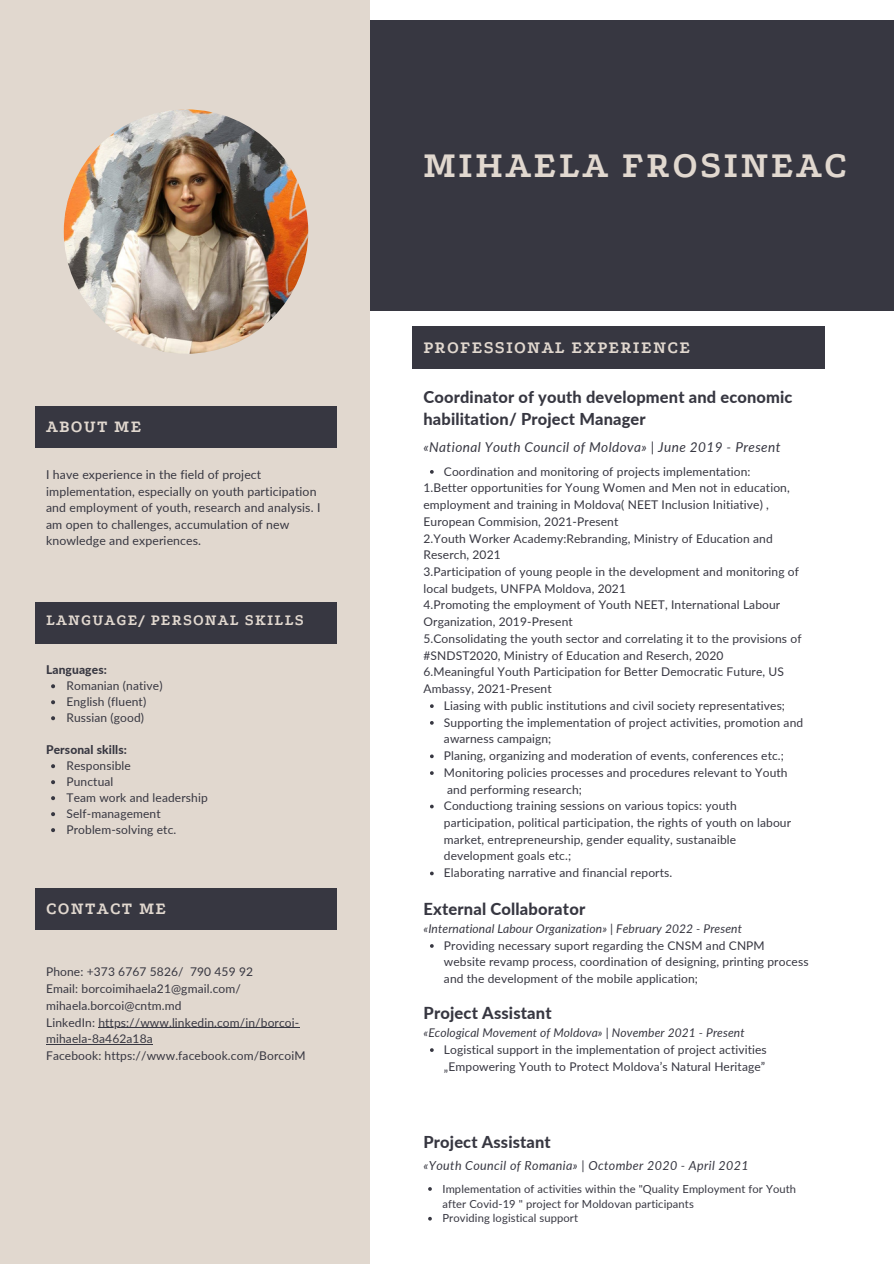
<style>
.page{position:relative;width:894px;height:1264px;background:#fff}
.page>*{position:absolute;margin:0;border:0;box-sizing:border-box;transform-origin:0 0}
.t1{font:700 37.95px "Podkova";letter-spacing:.06em;color:#e1d8cf}
.t2{font:700 17.7px "Podkova";letter-spacing:.07em;color:#e1d8cf}
.t3{font:700 17.55px "Podkova";letter-spacing:.07em;color:#e1d8cf}
.t4{font:800 16.5px "Lato";letter-spacing:.01em;color:#373741}
.t5{font:800 16.35px/22.2px "Lato";letter-spacing:.01em;color:#373741}
.t6{font:700 16.05px "Podkova";letter-spacing:.07em;color:#e1d8cf}
.t7{font:italic 13.65px "Lato";letter-spacing:.03em;color:#373741}
.t8{font:italic 12.45px "Lato";letter-spacing:.03em;color:#373741}
.t9{font:12.3px/16.5px "Lato";letter-spacing:.01em;color:#373741}
.t10{font:12px/16.6px "Lato";letter-spacing:.01em;color:#373741}
.t11{font:italic 12px "Lato";letter-spacing:.01em;color:#373741}
.t12{font:800 12px "Lato";letter-spacing:.01em;color:#373741}
.t13{font:11.1px/14.9px "Lato";letter-spacing:.01em;color:#373741}
</style>
<div class="page">
<div style="left:337px;top:20px;width:556px;height:291px;background:#373741"></div>
<div style="left:0;top:0;width:370px;height:1263px;background:#e1d8cf"></div>
<div style="left:412px;top:326px;width:412px;height:42px;background:#373741"></div>
<svg style="left:430px;top:470px;width:3px;height:4px"></svg>
<svg style="left:430px;top:704px;width:3px;height:4px"></svg>
<svg style="left:430px;top:754px;width:3px;height:4px"></svg>
<svg style="left:430px;top:771px;width:3px;height:4px"></svg>
<div style="left:35px;top:406px;width:302px;height:41px;background:#373741"></div>
<div style="left:35px;top:601px;width:302px;height:42px;background:#373741"></div>
<svg style="left:51px;top:684px;width:4px;height:4px"></svg>
<svg style="left:51px;top:700px;width:4px;height:4px"></svg>
<svg style="left:51px;top:716px;width:4px;height:4px"></svg>
<svg style="left:51px;top:764px;width:4px;height:4px"></svg>
<svg style="left:51px;top:780px;width:4px;height:4px"></svg>
<svg style="left:51px;top:796px;width:4px;height:4px"></svg>
<svg style="left:51px;top:812px;width:4px;height:4px"></svg>
<svg style="left:51px;top:828px;width:4px;height:4px"></svg>
<div style="left:35px;top:887px;width:302px;height:42px;background:#373741"></div>
<hr style="left:98px;top:1027px;width:201px;height:1px;background:#373741">
<hr style="left:46px;top:1044px;width:107px;height:1px;background:#373741">
<img style="left:64px;top:109px;width:244px;height:245px;border-radius:50%">
<p class="t3" style="left:46px;top:417px;width:97px">ABOUT ME</p>
<p class="t9" style="left:46px;top:466px;width:276px">I have experience in the field of project implementation, especially on youth participation and employment of youth, research and analysis. I am open to challenges, accumulation of new knowledge and experiences.</p>
<p class="t6" style="left:46px;top:611px;width:259px">LANGUAGE/ PERSONAL SKILLS</p>
<p class="t12" style="left:46px;top:662px;width:62px">Languages:</p>
<p class="t10" style="left:66px;top:677px;width:98px">Romanian (native)</p>
<p class="t10" style="left:66px;top:693px;width:81px">English (fluent)</p>
<p class="t10" style="left:66px;top:709px;width:79px">Russian (good)</p>
<p class="t10" style="left:66px;top:757px;width:66px">Responsible</p>
<p class="t10" style="left:66px;top:773px;width:48px">Punctual</p>
<p class="t10" style="left:66px;top:789px;width:143px">Team work and leadership</p>
<p class="t10" style="left:66px;top:805px;width:96px">Self-management</p>
<p class="t10" style="left:66px;top:821px;width:111px">Problem-solving etc.</p>
<p class="t12" style="left:46px;top:742px;width:82px">Personal skills:</p>
<p class="t3" style="left:46px;top:899px;width:122px">СONTACT ME</p>
<p class="t10" style="left:46px;top:963px;width:208px">Phone: +373 6767 5826/ 790 459 92</p>
<p class="t10" style="left:46px;top:980px;width:196px">Email: borcoimihaela21@gmail.com/ mihaela.borcoi@cntm.md</p>
<p class="t10" style="left:46px;top:1013px;width:255px">LinkedIn: https://www.linkedin.com/in/borcoi&shy;mihaela-8a462a18a</p>
<p class="t10" style="left:46px;top:1047px;width:261px">Facebook: https://www.facebook.com/BorcoiM</p>
<p class="t1" style="left:423px;top:145px;width:425px">MIHAELA FROSINEAC</p>
<p class="t2" style="left:423px;top:337px;width:268px">PROFESSIONAL EXPERIENCE</p>
<p class="t5" style="left:423px;top:385px;width:370px">Coordinator of youth development and economic habilitation/ Project Manager</p>
<p class="t7" style="left:423px;top:438px;width:358px">«National Youth Council of Moldova» | June 2019 - Present</p>
<p class="t10" style="left:444px;top:462px;width:308px">Coordination and monitoring of projects implementation:</p>
<p class="t10" style="left:423px;top:479px;width:368px">1.Better opportunities for Young Women and Men not in education, employment and training in Moldova( NEET Inclusion Initiative) ,<br>European Commision, 2021-Present</p>
<p class="t10" style="left:423px;top:529px;width:351px">2.Youth Worker Academy:Rebranding, Ministry of Education and<br>Reserch, 2021</p>
<p class="t10" style="left:423px;top:563px;width:377px">3.Participation of young people in the development and monitoring of local budgets, UNFPA Moldova, 2021</p>
<p class="t10" style="left:423px;top:596px;width:358px">4.Promoting the employment of Youth NEET, International Labour<br>Organization, 2019-Present</p>
<p class="t10" style="left:423px;top:630px;width:379px">5.Consolidating the youth sector and correlating it to the provisions of #SNDST2020, Ministry of Education and Reserch, 2020</p>
<p class="t10" style="left:423px;top:663px;width:362px">6.Meaningful Youth Participation for Better Democratic Future, US<br>Ambassy, 2021-Present</p>
<p class="t10" style="left:444px;top:697px;width:342px">Liasing with public institutions and civil society representatives;</p>
<p class="t10" style="left:444px;top:713px;width:361px">Supporting the implementation of project activities, promotion and awarness campaign;</p>
<p class="t10" style="left:444px;top:747px;width:341px">Planing, organizing and moderation of events, conferences etc.;</p>
<p class="t10" style="left:444px;top:763px;width:345px">Monitoring policies processes and procedures relevant to Youth and performing research;</p>
<p class="t10" style="left:444px;top:797px;width:348px">Conductiong training sessions on various topics: youth participation, political participation, the rights of youth on labour market, entrepreneurship, gender equality, sustanaible development goals etc.;</p>
<p class="t10" style="left:444px;top:864px;width:230px">Elaborating narrative and financial reports.</p>
<p class="t4" style="left:423px;top:899px;width:163px">External Collaborator</p>
<p class="t11" style="left:423px;top:921px;width:320px">«International Labour Organization» | February 2022 - Present</p>
<p class="t10" style="left:444px;top:936px;width:366px">Providing necessary suport regarding the CNSM and CNPM website revamp process, coordination of designing, printing process and the development of the mobile application;</p>
<p class="t4" style="left:423px;top:1003px;width:130px">Project Assistant</p>
<p class="t11" style="left:423px;top:1025px;width:322px">«Ecological Movement of Moldova» | November 2021 - Present</p>
<p class="t10" style="left:444px;top:1040px;width:324px">Logistical support in the implementation of project activities „Empowering Youth to Protect Moldova’s Natural Heritage”</p>
<p class="t5" style="left:423px;top:1130px;width:129px">Project Assistant</p>
<p class="t8" style="left:423px;top:1157px;width:326px">«Youth Council of Romania» | Octomber 2020 - April 2021</p>
<p class="t13" style="left:442px;top:1180px;width:355px">Implementation of activities within the "Quality Employment for Youth after Covid-19 " project for Moldovan participants</p>
<p class="t13" style="left:442px;top:1210px;width:137px">Providing logistical support</p>
</div>
